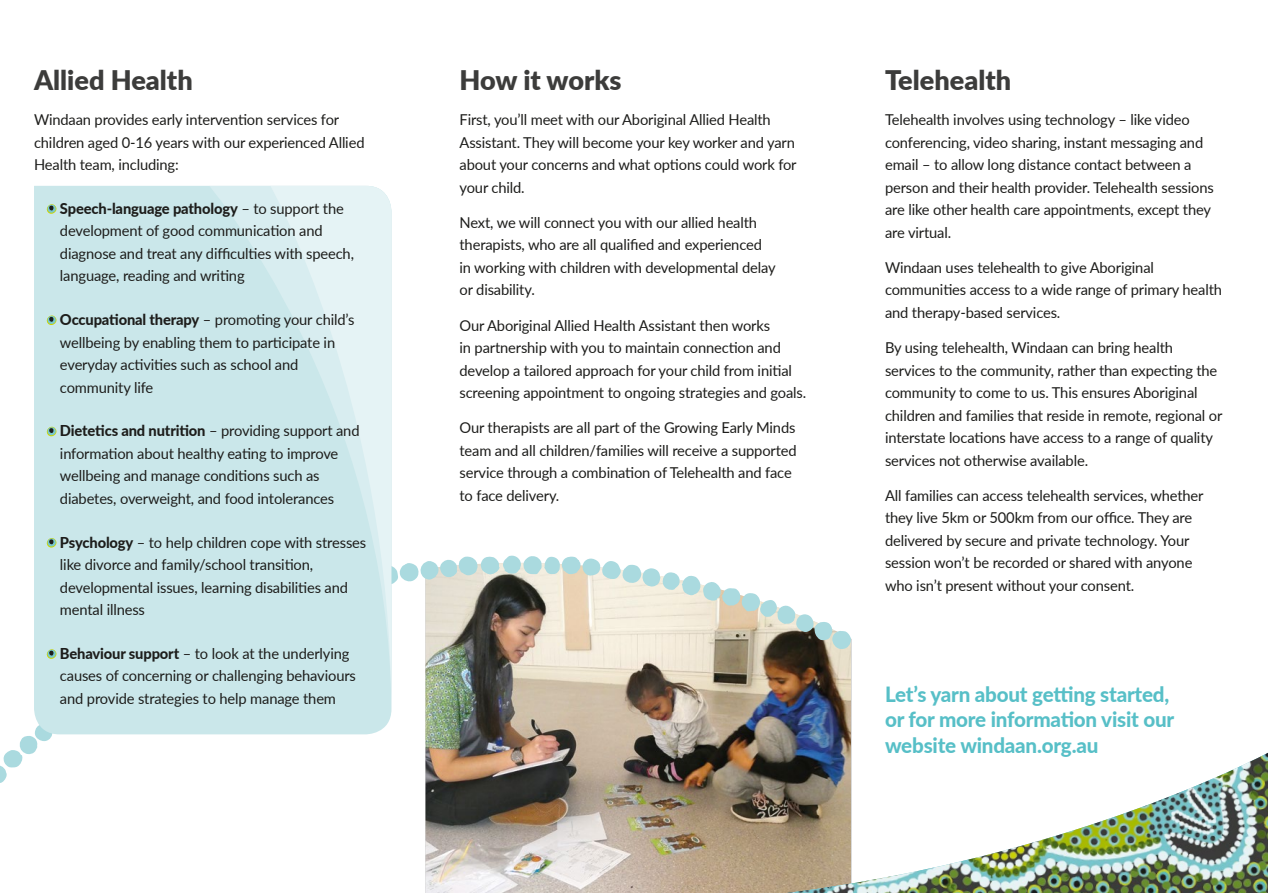
<style>
.page{position:relative;width:1268px;height:893px;background:#fff}
.page>*{position:absolute;margin:0;border:0;box-sizing:border-box;transform-origin:0 0}
._3_Subhead{font:900 27px "Lato";color:#3c3c3b}
._4_Body_Copy{font:800 21px/25.5px "Lato";letter-spacing:-.01em;color:#57bfc7}
._4_Body_Copy-2{font:15px/22.5px "Lato";letter-spacing:-.01em;color:#1d1d1b}
.s1{font-weight:800}
</style>
<div class="page">
<img style="left:425px;top:783px;width:181px;height:110px">
<div style="left:34px;top:186px;width:175px;height:349px;background:#cae7ea"></div>
<svg style="left:209px;top:186px;width:61px;height:349px;background:#cbe7ea"></svg>
<svg style="left:270px;top:186px;width:121px;height:349px;background:#d9edf0"></svg>
<img style="left:606px;top:746px;width:246px;height:147px">
<img style="left:786px;top:753px;width:481px;height:140px">
<svg style="left:44px;top:201px;width:15px;height:16px"></svg>
<svg style="left:44px;top:312px;width:15px;height:16px"></svg>
<svg style="left:44px;top:424px;width:15px;height:15px"></svg>
<img style="left:0;top:535px;width:850px;height:248px">
<p class="_3_Subhead" style="left:34px;top:60px;width:160px">Allied Health</p>
<p class="_4_Body_Copy-2" style="left:34px;top:108px;width:332px">Windaan provides early intervention services for children aged 0-16 years with our experienced Allied<br>Health team, including:</p>
<p class="_4_Body_Copy-2" style="left:60px;top:196px;width:295px"><span class="s1">Speech-language pathology</span> – to support the development of good communication and diagnose and treat any difficulties with speech, language, reading and writing</p>
<p class="_4_Body_Copy-2" style="left:60px;top:308px;width:296px"><span class="s1">Occupational therapy</span> – promoting your child’s wellbeing by enabling them to participate in everyday activities such as school and community life</p>
<p class="_4_Body_Copy-2" style="left:60px;top:419px;width:301px"><span class="s1">Dietetics and nutrition</span> – providing support and information about healthy eating to improve wellbeing and manage conditions such as diabetes, overweight, and food intolerances</p>
<p class="_4_Body_Copy-2" style="left:60px;top:530px;width:308px"><span class="s1">Psychology</span> – to help children cope with stresses like divorce and family/school transition, developmental issues, learning disabilities and mental illness</p>
<p class="_4_Body_Copy-2" style="left:60px;top:641px;width:297px"><span class="s1">Behaviour support</span> – to look at the underlying causes of concerning or challenging behaviours and provide strategies to help manage them</p>
<p class="_3_Subhead" style="left:459px;top:60px;width:163px">How it works</p>
<p class="_4_Body_Copy-2" style="left:459px;top:108px;width:338px">First, you’ll meet with our Aboriginal Allied Health Assistant. They will become your key worker and yarn about your concerns and what options could work for your child.</p>
<p class="_4_Body_Copy-2" style="left:459px;top:210px;width:317px">Next, we will connect you with our allied health therapists, who are all qualified and experienced in working with children with developmental delay or disability.</p>
<p class="_4_Body_Copy-2" style="left:459px;top:313px;width:348px">Our Aboriginal Allied Health Assistant then works<br>in partnership with you to maintain connection and develop a tailored approach for your child from initial screening appointment to ongoing strategies and goals.</p>
<p class="_4_Body_Copy-2" style="left:459px;top:416px;width:338px">Our therapists are all part of the Growing Early Minds team and all children/families will receive a supported service through a combination of Telehealth and face to face delivery.</p>
<p class="_3_Subhead" style="left:884px;top:60px;width:128px">Telehealth</p>
<p class="_4_Body_Copy-2" style="left:884px;top:108px;width:330px">Telehealth involves using technology – like video conferencing, video sharing, instant messaging and email – to allow long distance contact between a person and their health provider. Telehealth sessions are like other health care appointments, except they are virtual.</p>
<p class="_4_Body_Copy-2" style="left:884px;top:255px;width:338px">Windaan uses telehealth to give Aboriginal communities access to a wide range of primary health and therapy-based services.</p>
<p class="_4_Body_Copy-2" style="left:884px;top:336px;width:339px">By using telehealth, Windaan can bring health services to the community, rather than expecting the community to come to us. This ensures Aboriginal children and families that reside in remote, regional or interstate locations have access to a range of quality services not otherwise available.</p>
<p class="_4_Body_Copy-2" style="left:884px;top:483px;width:320px">All families can access telehealth services, whether they live 5km or 500km from our office. They are delivered by secure and private technology. Your session won’t be recorded or shared with anyone who isn’t present without your consent.</p>
<p class="_4_Body_Copy" style="left:884px;top:680px;width:291px">Let’s yarn about getting started, or for more information visit our website windaan.org.au</p>
</div>
